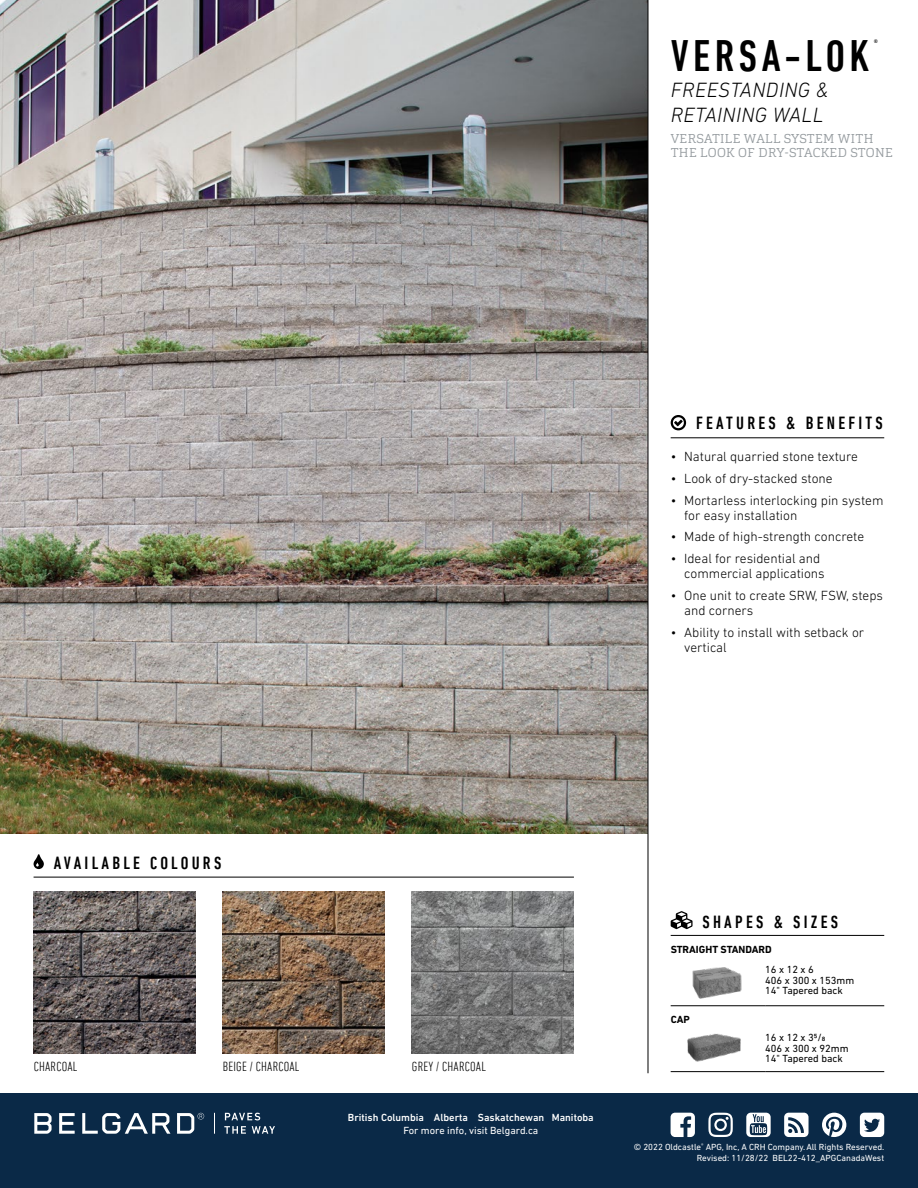
<style>
.page{position:relative;width:918px;height:1188px;background:#fff}
.page>*{position:absolute;margin:0;border:0;box-sizing:border-box;transform-origin:0 0}
.t1{font:500 condensed 45px "DIN Next LT Pro";letter-spacing:.1em;color:#000}
.t2{font:italic 300 21px/25.5px "DIN Next LT Pro";letter-spacing:.02em;color:#000}
.t3{font:500 condensed 18px "DIN Next LT Pro";letter-spacing:.18em;color:#000}
.t4{font:300 13.5px/15px "DIN Next LT Pro";color:#000}
.t5{font:300 condensed 13.5px "DIN Next LT Pro";letter-spacing:.02em;color:#000}
.t6{font:300 12.75px/14.2px "Cargan";letter-spacing:.02em;color:#959b9f}
.t7{font:10.5px/10.5px "DIN Next LT Pro";color:#000}
.t8{font:500 10.5px "DIN Next LT Pro";color:#fff}
.t9{font:10.5px "DIN Next LT Pro";color:#fff}
.t10{font:700 10.5px "DIN Next LT Pro";color:#000}
.t11{font:500 condensed 9.6px "DIN Next LT Pro";color:#000}
.t12{font:9px "DIN Next LT Pro";color:#fff}
</style>
<div class="page">
<div style="left:0;top:1094px;width:918px;height:94px;background:#0a2947"></div>
<hr style="left:671px;top:438px;width:213px;height:1px;background:#000">
<svg style="left:671px;top:415px;width:15px;height:15px"></svg>
<hr style="left:671px;top:935px;width:213px;height:1px;background:#000">
<svg style="left:671px;top:911px;width:22px;height:18px"></svg>
<hr style="left:671px;top:1005px;width:94px;height:1px;background:#000">
<hr style="left:765px;top:1005px;width:119px;height:1px;background:#000">
<hr style="left:671px;top:1071px;width:94px;height:1px;background:#000">
<hr style="left:765px;top:1071px;width:119px;height:1px;background:#000">
<img style="left:692px;top:967px;width:50px;height:32px">
<img style="left:687px;top:1033px;width:54px;height:29px">
<img style="left:412px;top:892px;width:162px;height:162px">
<img style="left:0;top:0;width:648px;height:834px">
<hr style="left:34px;top:877px;width:540px;height:1px;background:#000">
<svg style="left:34px;top:854px;width:10px;height:15px"></svg>
<img style="left:223px;top:892px;width:162px;height:162px">
<img style="left:34px;top:892px;width:162px;height:162px">
<hr style="left:648px;top:0;width:1px;height:1073px;background:#000">
<svg style="left:225px;top:1113px;width:35px;height:7px"></svg>
<svg style="left:224px;top:1126px;width:22px;height:8px"></svg>
<svg style="left:34px;top:1113px;width:18px;height:21px"></svg>
<svg style="left:59px;top:1113px;width:16px;height:21px"></svg>
<svg style="left:82px;top:1113px;width:88px;height:21px"></svg>
<svg style="left:177px;top:1113px;width:27px;height:21px"></svg>
<svg style="left:214px;top:1113px;width:1px;height:21px"></svg>
<svg style="left:252px;top:1126px;width:23px;height:8px"></svg>
<svg style="left:822px;top:1113px;width:24px;height:24px"></svg>
<svg style="left:708px;top:1113px;width:25px;height:24px"></svg>
<svg style="left:671px;top:1113px;width:24px;height:24px"></svg>
<svg style="left:860px;top:1113px;width:24px;height:24px"></svg>
<svg style="left:746px;top:1113px;width:25px;height:24px"></svg>
<svg style="left:784px;top:1113px;width:25px;height:24px"></svg>
<h1 class="t1" style="left:671px;top:31px;width:200px">VERSA-LOK</h1>
<p class="t11" style="left:874px;top:37px;width:6px">®</p>
<h2 class="t2" style="left:671px;top:77px;width:159px">FREESTANDING &amp;<br>RETAINING WALL</h2>
<p class="t6" style="left:671px;top:132px;width:223px">VERSATILE WALL SYSTEM WITH<br>THE LOOK OF DRY-STACKED STONE</p>
<h3 class="t3" style="left:696px;top:413px;width:188px">FEATURES &amp; BENEFITS</h3>
<p class="t4" style="left:671px;top:449px;width:189px">• Natural quarried stone texture</p>
<p class="t4" style="left:671px;top:471px;width:164px">• Look of dry-stacked stone</p>
<p class="t4" style="left:684px;top:492px;width:201px;text-indent:-14px">• Mortarless interlocking pin system for easy installation</p>
<p class="t4" style="left:671px;top:529px;width:195px">• Made of high-strength concrete</p>
<p class="t4" style="left:684px;top:551px;width:142px;text-indent:-14px">• Ideal for residential and commercial applications</p>
<p class="t4" style="left:684px;top:588px;width:200px;text-indent:-14px">• One unit to create SRW, FSW, steps and corners</p>
<p class="t4" style="left:684px;top:624px;width:182px;text-indent:-14px">• Ability to install with setback or vertical</p>
<h3 class="t3" style="left:54px;top:853px;width:169px">AVAILABLE COLOURS</h3>
<p class="t5" style="left:34px;top:1058px;width:45px">CHARCOAL</p>
<p class="t5" style="left:223px;top:1058px;width:78px">BEIGE / CHARCOAL</p>
<p class="t5" style="left:412px;top:1058px;width:76px">GREY / CHARCOAL</p>
<p class="t8" style="left:348px;top:1111px;width:247px">British Columbia Alberta Saskatchewan Manitoba</p>
<p class="t9" style="left:403px;top:1124px;width:137px">For more info, visit Belgard.ca</p>
<h3 class="t3" style="left:703px;top:912px;width:137px">SHAPES &amp; SIZES</h3>
<p class="t10" style="left:671px;top:944px;width:103px">STRAIGHT STANDARD</p>
<p class="t7" style="left:765px;top:964px;width:91px">16 x 12 x 6<br>406 x 300 x 153mm<br>14" Tapered back</p>
<p class="t10" style="left:671px;top:1014px;width:21px">CAP</p>
<p class="t7" style="left:765px;top:1032px;width:85px">16 x 12 x 35/8<br>406 x 300 x 92mm<br>14" Tapered back</p>
<p class="t12" style="left:634px;top:1142px;width:252px">© 2022 Oldcastle<sup>®</sup> APG, Inc, A CRH Company.All Rights Reserved.</p>
<p class="t12" style="left:697px;top:1153px;width:189px">Revised: 11/28/22 BEL22-412_APGCanadaWest</p>
</div>
